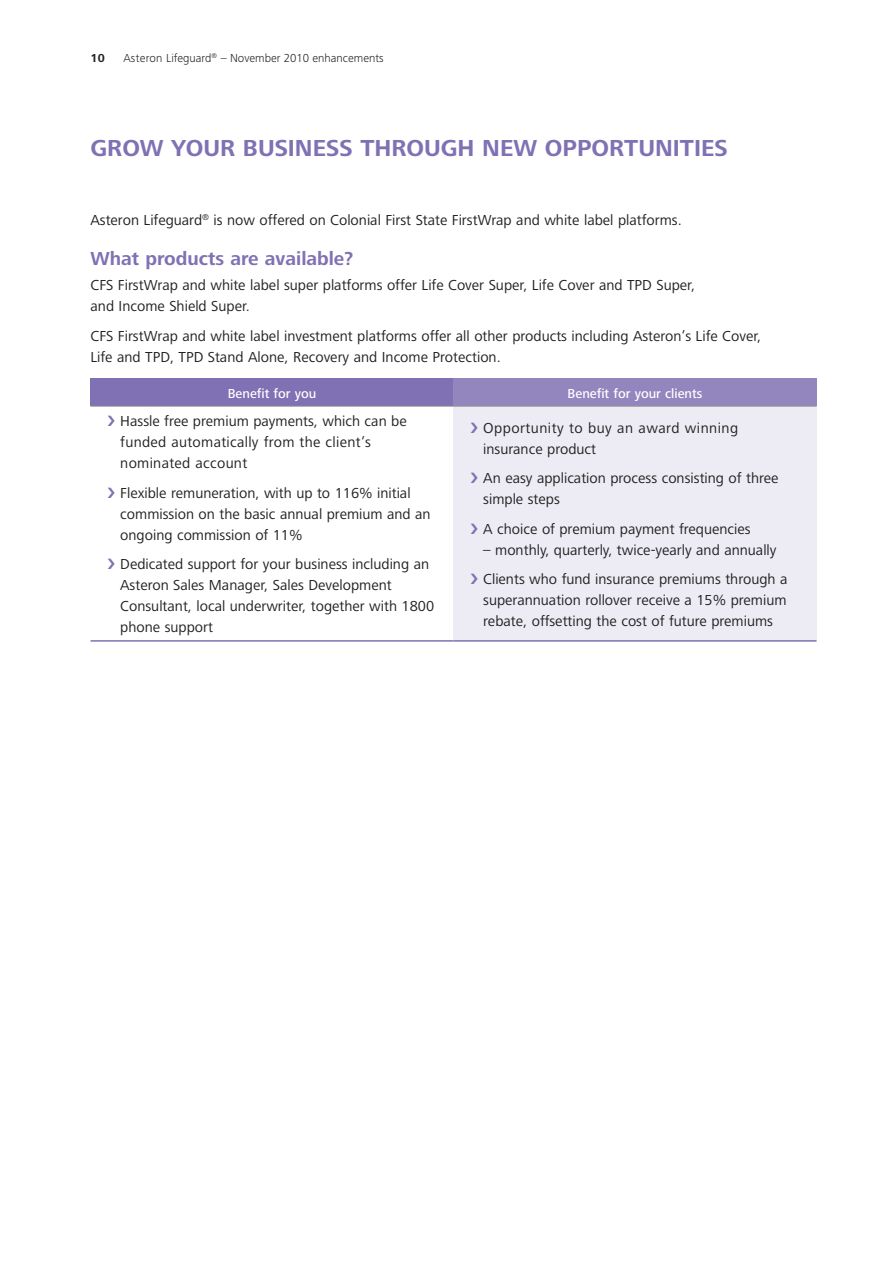
<style>
.page{position:relative;width:894px;height:1264px;background:#fff}
.page>*{position:absolute;margin:0;border:0;box-sizing:border-box;transform-origin:0 0}
.t1{font:700 24px "Frutiger Next LT";color:#7f71b3}
.t2{font:700 19.5px "Frutiger Next LT";color:#7f71b3}
.t3{font:15px/21px "Frutiger Next LT";color:#231f20}
.t4{font:15px/21px "Frutiger Next LT";letter-spacing:.02em;color:#231f20}
.t5{font:15px/21px "Frutiger Next LT";letter-spacing:.03em;color:#231f20}
.t6{font:500 13.5px "Frutiger Next LT";color:#fff}
.t7{font:300 12px "Frutiger Next LT";color:#231f20}
.t8{font:700 12px "Frutiger Next LT";color:#231f20}
</style>
<div class="page">
<div style="left:90px;top:379px;width:363px;height:27px;background:#7f71b3"></div>
<div style="left:453px;top:379px;width:363px;height:27px;background:#9386bf"></div>
<div style="left:453px;top:406px;width:363px;height:235px;background:#edecf5"></div>
<hr style="left:90px;top:406px;width:363px;height:1px;background:#939598">
<hr style="left:453px;top:406px;width:363px;height:1px;background:#939598">
<hr style="left:90px;top:640px;width:363px;height:1px;background:#7f71b3">
<hr style="left:453px;top:640px;width:363px;height:1px;background:#7f71b3">
<p class="t8" style="left:90px;top:51px;width:16px">10</p>
<p class="t7" style="left:123px;top:51px;width:262px">Asteron Lifeguard<sup>®</sup> – November 2010 enhancements</p>
<h1 class="t1" style="left:90px;top:134px;width:638px">GROW YOUR BUSINESS TH ROUGH NEW OPPORTUNITIES</h1>
<p class="t3" style="left:90px;top:210px;width:592px">Asteron Lifeguard<sup>®</sup> is now offered on Colonial First State FirstWrap and white label platforms.</p>
<h2 class="t2" style="left:90px;top:247px;width:264px">What products are available?</h2>
<p class="t3" style="left:90px;top:275px;width:606px">CFS FirstWrap and white label super platforms offer Life Cover Super, Life Cover and TPD Super, and Income Shield Super.</p>
<p class="t3" style="left:90px;top:325px;width:672px">CFS FirstWrap and white label investment platforms offer all other products including Asteron’s Life Cover,<br>Life and TPD, TPD Stand Alone, Recovery and Income Protection.</p>
<p class="t6" style="left:228px;top:386px;width:90px">Benefit for you</p>
<p class="t6" style="left:567px;top:386px;width:136px">Benefit for your clients</p>
<p class="t4" style="left:120px;top:411px;width:288px">Hassle free premium payments, which can be funded automatically from the client’s nominated account</p>
<p class="t3" style="left:120px;top:482px;width:312px">Flexible remuneration, with up to 116% initial commission on the basic annual premium and an ongoing commission of 11%</p>
<p class="t3" style="left:120px;top:554px;width:315px">Dedicated support for your business including an Asteron Sales Manager, Sales Development Consultant, local underwriter, together with 1800 phone support</p>
<p class="t5" style="left:483px;top:417px;width:256px">Opportunity to buy an award winning insurance product</p>
<p class="t3" style="left:483px;top:468px;width:297px">An easy application process consisting of three simple steps</p>
<p class="t3" style="left:483px;top:518px;width:269px">A choice of premium payment frequencies</p>
<p class="t3" style="left:483px;top:535px;width:306px;line-height:29.5px">– monthly, quarterly, twice-yearly and annually<br>Clients who fund insurance premiums through a</p>
<p class="t3" style="left:483px;top:590px;width:305px">superannuation rollover receive a 15% premium rebate, offsetting the cost of future premiums</p>
</div>
